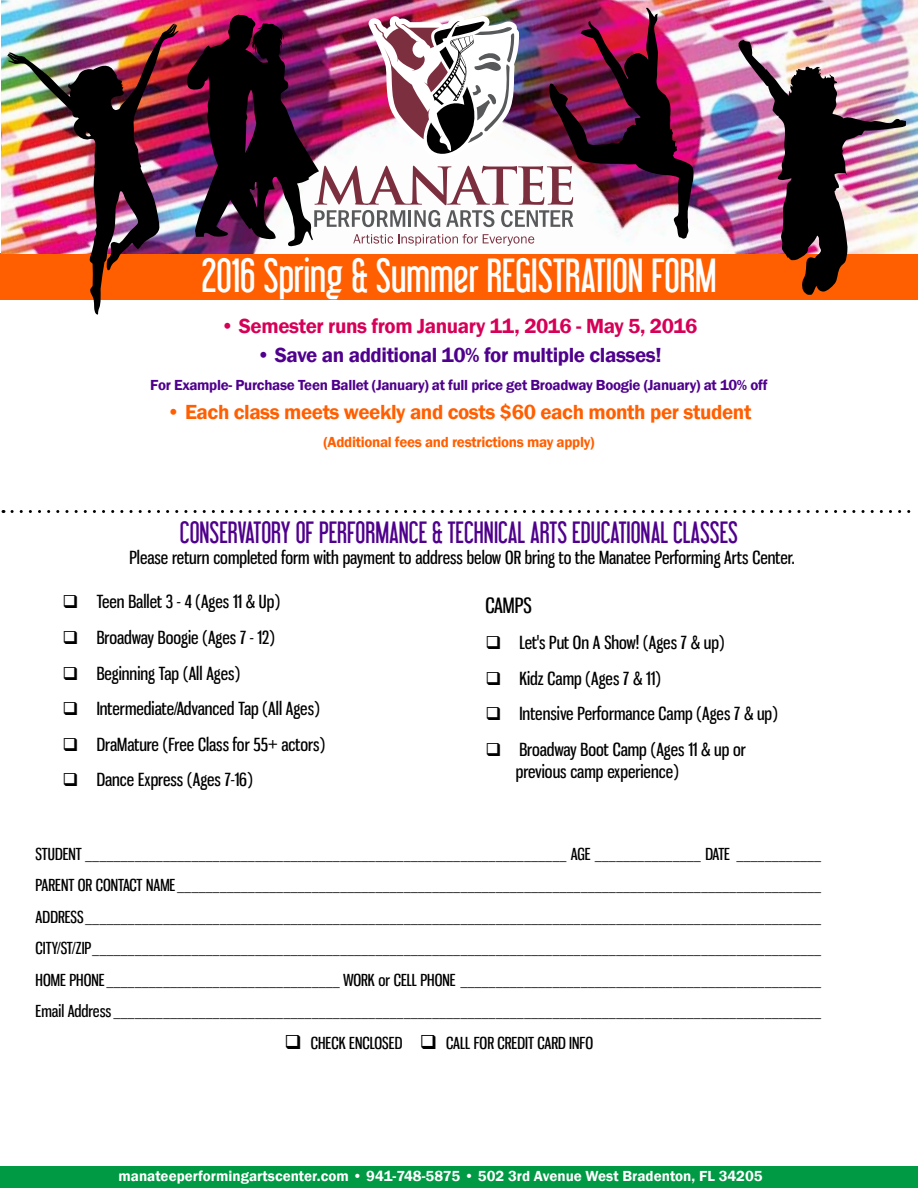
<style>
.page{position:relative;width:918px;height:1188px;background:#fff}
.page>*{position:absolute;margin:0;border:0;box-sizing:border-box;transform-origin:0 0}
.t1{font:42px "Libel Suit";color:#fff}
.t2{font:27px "Libel Suit";color:#4f008c}
.t3{font:600 21px "Franklin Gothic";letter-spacing:-.02em;color:#ff5f00}
.t4{font:600 21px "Franklin Gothic";letter-spacing:-.02em;color:#d60057}
.t5{font:600 21px "Franklin Gothic";letter-spacing:-.02em;color:#4f008c}
.t6{font:21px "Gnuolane Rg";color:#000}
.t7{font:18px/22px "Gnuolane Rg";color:#000}
.t8{font:16.5px/31.5px "Gnuolane Rg";color:#000;text-align:justify}
.t9{font:600 15px "Franklin Gothic";letter-spacing:-.02em;color:#4f008c}
.t10{font:600 15px "Franklin Gothic";color:#fff}
.t11{font:600 15px "Franklin Gothic";letter-spacing:-.02em;color:#ff5f00}
</style>
<div class="page">
<div style="left:0;top:253px;width:918px;height:47px;background:#ff5f00"></div>
<img style="left:2px;top:0;width:916px;height:253px">
<svg style="left:12px;top:510px;width:899px;height:3px"></svg>
<img style="left:739px;top:40px;width:167px;height:255px">
<img style="left:7px;top:24px;width:172px;height:291px">
<img style="left:187px;top:7px;width:507px;height:239px">
<div style="left:0;top:1166px;width:918px;height:22px;background:#094"></div>
<h1 class="t1" style="left:201px;top:251px;width:517px">2016 Spring &amp; Summer REGISTRATION FORM</h1>
<p class="t4" style="left:220px;top:313px;width:479px">• Semester runs from January 11, 2016 - May 5, 2016</p>
<p class="t5" style="left:256px;top:342px;width:407px">• Save an additional 10% for multiple classes!</p>
<p class="t9" style="left:150px;top:376px;width:619px">For Example- Purchase Teen Ballet (January) at full price get Broadway Boogie (January) at 10% off</p>
<p class="t3" style="left:167px;top:399px;width:586px">• Each class meets weekly and costs $60 each month per student</p>
<p class="t11" style="left:324px;top:433px;width:272px">(Additional fees and restrictions may apply)</p>
<h2 class="t2" style="left:180px;top:516px;width:560px">CONSERVATORY OF PERFORMANCE &amp; TECHNICAL ARTS EDUCATIONAL CLASSES</h2>
<p class="t7" style="left:129px;top:546px;width:667px">Please return completed form with payment to address below OR bring to the Manatee Performing Arts Center.</p>
<p class="t7" style="left:63px;top:591px;width:219px">❑ Teen Ballet 3 - 4 (Ages 11 &amp; Up)</p>
<p class="t7" style="left:63px;top:626px;width:214px">❑ Broadway Boogie (Ages 7 - 12)</p>
<p class="t7" style="left:63px;top:662px;width:179px">❑ Beginning Tap (All Ages)</p>
<p class="t7" style="left:63px;top:697px;width:259px">❑ Intermediate/Advanced Tap (All Ages)</p>
<p class="t7" style="left:63px;top:733px;width:264px">❑ DraMature (Free Class for 55+ actors)</p>
<p class="t7" style="left:63px;top:769px;width:192px">❑ Dance Express (Ages 7-16)</p>
<p class="t6" style="left:485px;top:593px;width:48px">CAMPS</p>
<p class="t7" style="left:485px;top:631px;width:241px">❑ Let's Put On A Show! (Ages 7 &amp; up)</p>
<p class="t7" style="left:485px;top:667px;width:177px">❑ Kidz Camp (Ages 7 &amp; 11)</p>
<p class="t7" style="left:485px;top:702px;width:294px">❑ Intensive Performance Camp (Ages 7 &amp; up)</p>
<p class="t7" style="left:516px;top:738px;width:232px;text-indent:-31px">❑ Broadway Boot Camp (Ages 11 &amp; up or previous camp experience)</p>
<p class="t8" style="left:36px;top:838px;width:787px">STUDENT ____________________________________________________________________ AGE _______________ DATE ____________ PARENT OR CONTACT NAME___________________________________________________________________________________________ ADDRESS________________________________________________________________________________________________________ CITY/ST/ZIP_______________________________________________________________________________________________________ HOME PHONE_________________________________ WORK or CELL PHONE ___________________________________________________ Email Address ____________________________________________________________________________________________________</p>
<p class="t8" style="left:284px;top:1027px;width:310px">❑ CHECK ENCLOSED ❑ CALL FOR CREDIT CARD INFO</p>
<p class="t10" style="left:119px;top:1167px;width:646px">manateeperformingartscenter.com • 941-748-5875 • 502 3rd Avenue West Bradenton, FL 34205</p>
</div>
